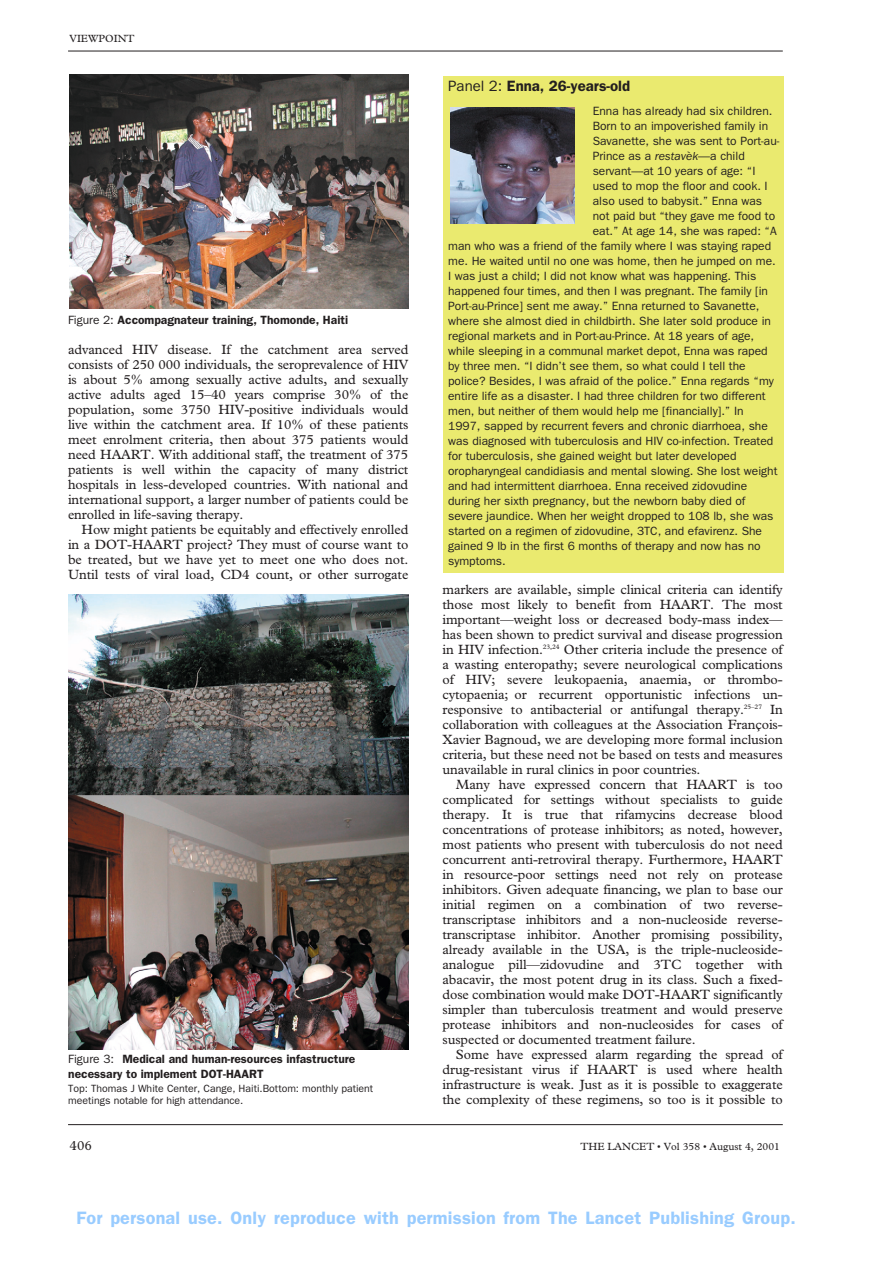
<style>
.page{position:relative;width:893px;height:1263px;background:#fff}
.page>*{position:absolute;margin:0;border:0;box-sizing:border-box;transform-origin:0 0}
.t1{font:600 18px "Franklin Gothic";letter-spacing:.01em;color:#9cf}
.t2{font:600 15px "Franklin Gothic";color:#231f20}
.t3{font:13.5px/15px "Plantin";letter-spacing:-.005em;color:#231f20;text-align:justify}
.t4{font:12px "Franklin Gothic";color:#231f20}
.t5{font:600 12px/15px "Franklin Gothic";color:#231f20}
.t6{font:10.5px/12px "Franklin Gothic";color:#231f20}
.t7{font:10.5px "Plantin";color:#231f20}
.s1{font-weight:400}
.s2{font-style:italic}
</style>
<div class="page">
<hr style="left:68px;top:51px;width:714px;height:1px;background:#231f20">
<hr style="left:68px;top:1124px;width:714px;height:1px;background:#231f20">
<img style="left:68px;top:594px;width:340px;height:456px">
<div style="left:443px;top:76px;width:341px;height:497px;background:#eaea6f"></div>
<img style="left:450px;top:107px;width:124px;height:116px">
<img style="left:69px;top:74px;width:340px;height:234px">
<p class="t7" style="left:70px;top:34px;width:66px">VIEWPOINT</p>
<p class="t5" style="left:68px;top:314px;width:281px"><span class="s1">Figure 2:</span> Accompagnateur training, Thomonde, Haiti</p>
<p class="t3" style="left:68px;top:343px;width:342px">advanced HIV disease. If the catchment area served consists of 250 000 individuals, the seroprevalence of HIV is about 5% among sexually active adults, and sexually active adults aged 15–40 years comprise 30% of the population, some 3750 HIV-positive individuals would live within the catchment area. If 10% of these patients meet enrolment criteria, then about 375 patients would need HAART. With additional staff, the treatment of 375 patients is well within the capacity of many district hospitals in less-developed countries. With national and international support, a larger number of patients could be enrolled in life-saving therapy.</p>
<p class="t3" style="left:68px;top:523px;width:342px;text-indent:14px">How might patients be equitably and effectively enrolled in a DOT-HAART project? They must of course want to be treated, but we have yet to meet one who does not.<br>Until tests of viral load, CD4 count, or other surrogate</p>
<p class="t5" style="left:68px;top:1053px;width:288px"><span class="s1">Figure 3:</span> Medical and human-resources infastructure necessary to implement DOT-HAART</p>
<p class="t6" style="left:68px;top:1083px;width:306px">Top: Thomas J White Center, Cange, Haiti.Bottom: monthly patient meetings notable for high attendance.</p>
<p class="t2" style="left:448px;top:81px;width:184px"><span class="s1">Panel 2:</span> Enna, 26-years-old</p>
<p class="t4" style="left:592px;top:106px;width:181px">Enna has already had six children.</p>
<p class="t4" style="left:592px;top:121px;width:177px">Born to an impoverished family in</p>
<p class="t4" style="left:592px;top:136px;width:188px">Savanette, she was sent to Port-au-</p>
<p class="t4" style="left:592px;top:151px;width:154px">Prince as a <span class="s2">restavèk</span>—a child</p>
<p class="t4" style="left:592px;top:166px;width:164px">servant—at 10 years of age: “I</p>
<p class="t4" style="left:592px;top:181px;width:176px">used to mop the floor and cook. I</p>
<p class="t4" style="left:592px;top:196px;width:171px">also used to babysit.” Enna was</p>
<p class="t4" style="left:592px;top:211px;width:184px">not paid but “they gave me food to</p>
<p class="t4" style="left:592px;top:226px;width:186px">eat.” At age 14, she was raped: “A</p>
<p class="t4" style="left:448px;top:241px;width:324px">man who was a friend of the family where I was staying raped</p>
<p class="t4" style="left:448px;top:256px;width:329px">me. He waited until no one was home, then he jumped on me.</p>
<p class="t4" style="left:448px;top:271px;width:310px">I was just a child; I did not know what was happening. This</p>
<p class="t4" style="left:448px;top:286px;width:321px">happened four times, and then I was pregnant. The family [in</p>
<p class="t4" style="left:448px;top:301px;width:313px">Port-au-Prince] sent me away.” Enna returned to Savanette,</p>
<p class="t4" style="left:448px;top:316px;width:324px">where she almost died in childbirth. She later sold produce in</p>
<p class="t4" style="left:448px;top:331px;width:307px">regional markets and in Port-au-Prince. At 18 years of age,</p>
<p class="t4" style="left:448px;top:346px;width:321px">while sleeping in a communal market depot, Enna was raped</p>
<p class="t4" style="left:448px;top:361px;width:299px">by three men. “I didn’t see them, so what could I tell the</p>
<p class="t4" style="left:448px;top:376px;width:327px">police? Besides, I was afraid of the police.” Enna regards “my</p>
<p class="t4" style="left:448px;top:391px;width:319px">entire life as a disaster. I had three children for two different</p>
<p class="t4" style="left:448px;top:406px;width:297px">men, but neither of them would help me [financially].” In</p>
<p class="t4" style="left:448px;top:421px;width:321px">1997, sapped by recurrent fevers and chronic diarrhoea, she</p>
<p class="t4" style="left:448px;top:436px;width:327px">was diagnosed with tuberculosis and HIV co-infection. Treated</p>
<p class="t4" style="left:448px;top:451px;width:290px">for tuberculosis, she gained weight but later developed</p>
<p class="t4" style="left:448px;top:466px;width:331px">oropharyngeal candidiasis and mental slowing. She lost weight</p>
<p class="t4" style="left:448px;top:481px;width:300px">and had intermittent diarrhoea. Enna received zidovudine</p>
<p class="t4" style="left:448px;top:496px;width:299px">during her sixth pregnancy, but the newborn baby died of</p>
<p class="t4" style="left:448px;top:511px;width:327px">severe jaundice. When her weight dropped to 108 lb, she was</p>
<p class="t4" style="left:448px;top:526px;width:315px">started on a regimen of zidovudine, 3TC, and efavirenz. She</p>
<p class="t4" style="left:448px;top:541px;width:314px">gained 9 lb in the first 6 months of therapy and now has no</p>
<p class="t4" style="left:448px;top:556px;width:59px">symptoms.</p>
<p class="t3" style="left:442px;top:583px;width:342px">markers are available, simple clinical criteria can identify those most likely to benefit from HAART. The most important—weight loss or decreased body-mass index— has been shown to predict survival and disease progression in HIV infection.<sup>23,24</sup> Other criteria include the presence of a wasting enteropathy; severe neurological complications of HIV; severe leukopaenia, anaemia, or thrombo&shy;cytopaenia; or recurrent opportunistic infections un&shy;responsive to antibacterial or antifungal therapy.<sup>25–27</sup> In collaboration with colleagues at the Association François-Xavier Bagnoud, we are developing more formal inclusion criteria, but these need not be based on tests and measures unavailable in rural clinics in poor countries.</p>
<p class="t3" style="left:442px;top:778px;width:342px;text-indent:14px">Many have expressed concern that HAART is too complicated for settings without specialists to guide therapy. It is true that rifamycins decrease blood concentrations of protease inhibitors; as noted, however, most patients who present with tuberculosis do not need concurrent anti-retroviral therapy. Furthermore, HAART in resource-poor settings need not rely on protease inhibitors. Given adequate financing, we plan to base our initial regimen on a combination of two reverse&shy;transcriptase inhibitors and a non-nucleoside reverse&shy;transcriptase inhibitor. Another promising possibility, already available in the USA, is the triple-nucleoside&shy;analogue pill—zidovudine and 3TC together with abacavir, the most potent drug in its class. Such a fixed&shy;dose combination would make DOT-HAART significantly simpler than tuberculosis treatment and would preserve protease inhibitors and non-nucleosides for cases of suspected or documented treatment failure.</p>
<p class="t3" style="left:442px;top:1048px;width:342px;text-indent:14px">Some have expressed alarm regarding the spread of drug-resistant virus if HAART is used where health infrastructure is weak. Just as it is possible to exaggerate the complexity of these regimens, so too is it possible to</p>
<p class="t3" style="left:70px;top:1140px;width:24px">406</p>
<p class="t7" style="left:580px;top:1143px;width:201px">THE LANCET • Vol 358 • August 4, 2001</p>
<h1 class="t1" style="left:76px;top:1212px;width:720px">For personal use. Only reproduce with permission from The Lancet Publishing Group.</h1>
</div>
